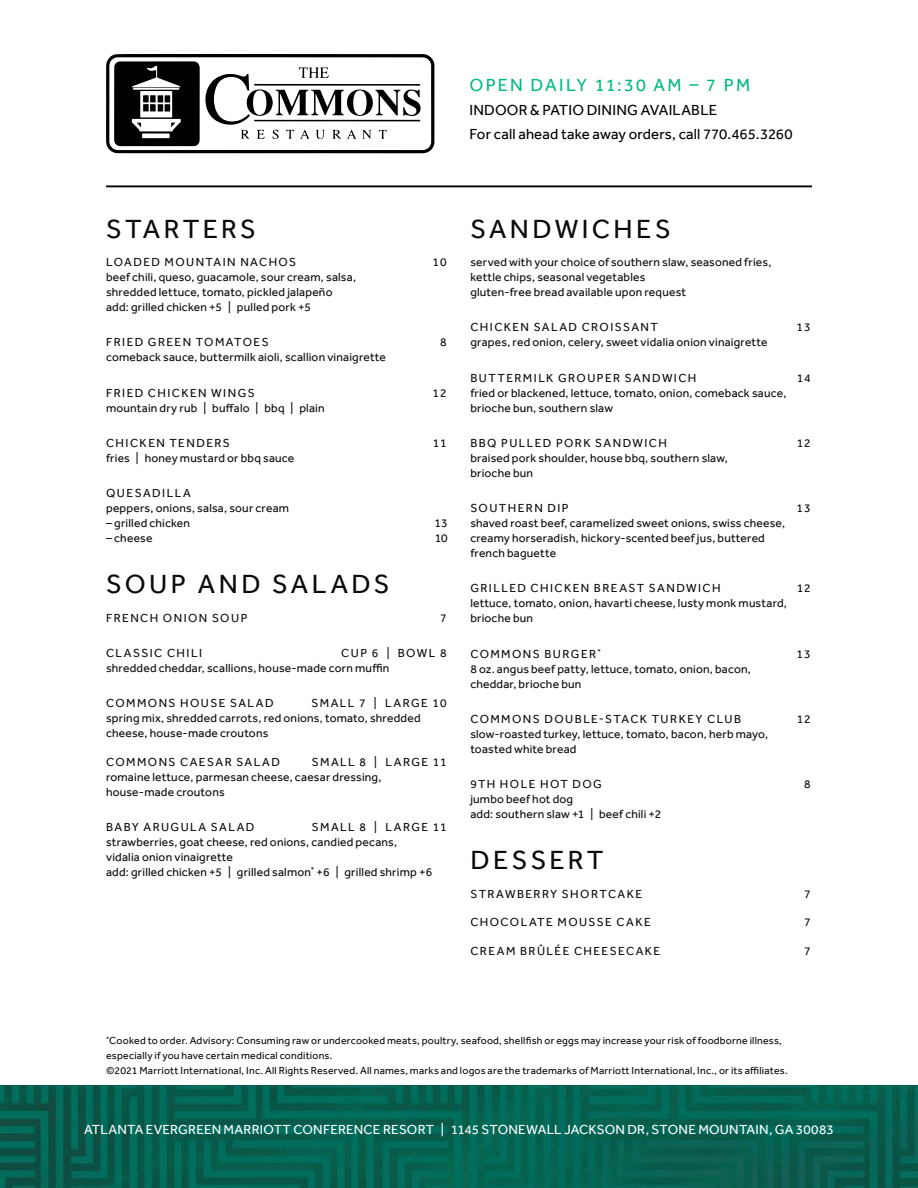
<style>
.page{position:relative;width:918px;height:1188px;background:#fff}
.page>*{position:absolute;margin:0;border:0;box-sizing:border-box;transform-origin:0 0}
.Headline{font:27px "Effra";letter-spacing:.13em;color:#0b0a0b}
.Main_Headline{font:27px "Effra";letter-spacing:.115em;color:#0b0a0b}
.Property_Name{font:18px "Effra";letter-spacing:.115em;color:#00b981}
.Address_MARSHA{font:15px "Effra";letter-spacing:.01em;color:#000}
.Address_MARSHA-2{font:13.5px "Effra";letter-spacing:.015em;color:#fff}
.Body_Copy{font:12px/15px "Effra";letter-spacing:.015em;color:#0b0a0b}
.Subheads{font:12px "Effra";letter-spacing:.12em;color:#0b0a0b}
.Body_Copy-2{font:10.5px/15px "Effra";letter-spacing:.02em;color:#0b0a0b}
</style>
<div class="page">
<img style="left:0;top:1085px;width:918px;height:103px">
<svg style="left:106px;top:54px;width:328px;height:99px"></svg>
<hr style="left:106px;top:185px;width:706px;height:2px;background:#000">
<p class="Property_Name" style="left:469px;top:74px;width:282px">OPEN DAILY 11:30 AM – 7 PM</p>
<p class="Address_MARSHA" style="left:469px;top:101px;width:249px">INDOOR &amp; PATIO DINING AVAILABLE</p>
<p class="Address_MARSHA" style="left:469px;top:125px;width:325px">For call ahead take away orders, call 770.465.3260</p>
<h1 class="Main_Headline" style="left:106px;top:213px;width:151px">STARTERS</h1>
<p class="Subheads" style="left:106px;top:255px;width:192px">LOADED MOUNTAIN NACHOS</p>
<p class="Subheads" style="left:433px;top:255px;width:16px">10</p>
<p class="Body_Copy" style="left:106px;top:270px;width:252px">beef chili, queso, guacamole, sour cream, salsa, shredded lettuce, tomato, pickled jalapeño</p>
<p class="Body_Copy" style="left:106px;top:300px;width:207px">add: grilled chicken +5 | pulled pork +5</p>
<p class="Subheads" style="left:106px;top:335px;width:164px">FRIED GREEN TOMATOES</p>
<p class="Subheads" style="left:440px;top:335px;width:8px">8</p>
<p class="Body_Copy" style="left:106px;top:350px;width:281px">comeback sauce, buttermilk aioli, scallion vinaigrette</p>
<p class="Subheads" style="left:106px;top:386px;width:150px">FRIED CHICKEN WINGS</p>
<p class="Subheads" style="left:432px;top:386px;width:16px">12</p>
<p class="Body_Copy" style="left:106px;top:400px;width:220px">mountain dry rub | buffalo | bbq | plain</p>
<p class="Subheads" style="left:106px;top:436px;width:125px">CHICKEN TENDERS</p>
<p class="Subheads" style="left:433px;top:436px;width:15px">11</p>
<p class="Body_Copy" style="left:106px;top:450px;width:190px">fries | honey mustard or bbq sauce</p>
<p class="Subheads" style="left:106px;top:486px;width:86px">QUESADILLA</p>
<p class="Body_Copy" style="left:106px;top:501px;width:185px">peppers, onions, salsa, sour cream</p>
<p class="Body_Copy" style="left:106px;top:516px;width:86px">– grilled chicken</p>
<p class="Body_Copy" style="left:435px;top:516px;width:15px">13</p>
<p class="Body_Copy" style="left:106px;top:531px;width:48px">– cheese</p>
<p class="Body_Copy" style="left:435px;top:531px;width:14px">10</p>
<p class="Headline" style="left:106px;top:568px;width:285px">SOUP AND SALADS</p>
<p class="Subheads" style="left:106px;top:611px;width:143px">FRENCH ONION SOUP</p>
<p class="Subheads" style="left:440px;top:611px;width:8px">7</p>
<p class="Subheads" style="left:106px;top:646px;width:97px">CLASSIC CHILI</p>
<p class="Subheads" style="left:341px;top:646px;width:107px">CUP 6 | BOWL 8</p>
<p class="Body_Copy" style="left:106px;top:660px;width:285px">shredded cheddar, scallions, house-made corn muffin</p>
<p class="Subheads" style="left:106px;top:696px;width:169px">COMMONS HOUSE SALAD</p>
<p class="Subheads" style="left:311px;top:696px;width:137px">SMALL 7 | LARGE 10</p>
<p class="Body_Copy" style="left:106px;top:711px;width:316px">spring mix, shredded carrots, red onions, tomato, shredded cheese, house-made croutons</p>
<p class="Subheads" style="left:106px;top:755px;width:175px">COMMONS CAESAR SALAD</p>
<p class="Subheads" style="left:312px;top:755px;width:136px">SMALL 8 | LARGE 11</p>
<p class="Body_Copy" style="left:106px;top:769px;width:277px">romaine lettuce, parmesan cheese, caesar dressing, house-made croutons</p>
<p class="Subheads" style="left:106px;top:820px;width:150px">BABY ARUGULA SALAD</p>
<p class="Subheads" style="left:312px;top:820px;width:136px">SMALL 8 | LARGE 11</p>
<p class="Body_Copy" style="left:106px;top:834px;width:293px">strawberries, goat cheese, red onions, candied pecans, vidalia onion vinaigrette</p>
<p class="Body_Copy" style="left:106px;top:864px;width:328px">add: grilled chicken +5 | grilled salmon<sup>*</sup> +6 | grilled shrimp +6</p>
<p class="Headline" style="left:470px;top:213px;width:202px">SANDWICHES</p>
<p class="Body_Copy" style="left:470px;top:255px;width:303px">served with your choice of southern slaw, seasoned fries, kettle chips, seasonal vegetables</p>
<p class="Body_Copy" style="left:470px;top:285px;width:217px">gluten-free bread available upon request</p>
<p class="Subheads" style="left:470px;top:320px;width:189px">CHICKEN SALAD CROISSANT</p>
<p class="Subheads" style="left:796px;top:320px;width:16px">13</p>
<p class="Body_Copy" style="left:470px;top:335px;width:299px">grapes, red onion, celery, sweet vidalia onion vinaigrette</p>
<p class="Subheads" style="left:470px;top:371px;width:228px">BUTTERMILK GROUPER SANDWICH</p>
<p class="Subheads" style="left:797px;top:371px;width:16px">14</p>
<p class="Body_Copy" style="left:470px;top:385px;width:318px">fried or blackened, lettuce, tomato, onion, comeback sauce, brioche bun, southern slaw</p>
<p class="Subheads" style="left:470px;top:436px;width:198px">BBQ PULLED PORK SANDWICH</p>
<p class="Subheads" style="left:797px;top:436px;width:16px">12</p>
<p class="Body_Copy" style="left:470px;top:450px;width:259px">braised pork shoulder, house bbq, southern slaw, brioche bun</p>
<p class="Subheads" style="left:470px;top:501px;width:100px">SOUTHERN DIP</p>
<p class="Subheads" style="left:796px;top:501px;width:16px">13</p>
<p class="Body_Copy" style="left:470px;top:516px;width:316px">shaved roast beef, caramelized sweet onions, swiss cheese, creamy horseradish, hickory-scented beef jus, buttered french baguette</p>
<p class="Subheads" style="left:470px;top:581px;width:252px">GRILLED CHICKEN BREAST SANDWICH</p>
<p class="Subheads" style="left:797px;top:581px;width:16px">12</p>
<p class="Body_Copy" style="left:470px;top:596px;width:318px">lettuce, tomato, onion, havarti cheese, lusty monk mustard, brioche bun</p>
<p class="Subheads" style="left:470px;top:647px;width:132px">COMMONS BURGER<sup>*</sup></p>
<p class="Subheads" style="left:797px;top:647px;width:16px">13</p>
<p class="Body_Copy" style="left:470px;top:661px;width:282px">8 oz. angus beef patty, lettuce, tomato, onion, bacon, cheddar, brioche bun</p>
<p class="Subheads" style="left:470px;top:712px;width:272px">COMMONS DOUBLE-STACK TURKEY CLUB</p>
<p class="Subheads" style="left:797px;top:712px;width:16px">12</p>
<p class="Body_Copy" style="left:470px;top:726px;width:299px">slow-roasted turkey, lettuce, tomato, bacon, herb mayo, toasted white bread</p>
<p class="Subheads" style="left:470px;top:777px;width:133px">9TH HOLE HOT DOG</p>
<p class="Subheads" style="left:804px;top:777px;width:8px">8</p>
<p class="Body_Copy" style="left:470px;top:792px;width:104px">jumbo beef hot dog</p>
<p class="Body_Copy" style="left:470px;top:807px;width:192px">add: southern slaw +1 | beef chili +2</p>
<p class="Headline" style="left:470px;top:844px;width:135px">DESSERT</p>
<p class="Subheads" style="left:470px;top:887px;width:173px">STRAWBERRY SHORTCAKE</p>
<p class="Subheads" style="left:804px;top:887px;width:8px">7</p>
<p class="Subheads" style="left:470px;top:915px;width:182px">CHOCOLATE MOUSSE CAKE</p>
<p class="Subheads" style="left:804px;top:915px;width:8px">7</p>
<p class="Subheads" style="left:470px;top:944px;width:191px">CREAM BRÛLÉE CHEESECAKE</p>
<p class="Subheads" style="left:804px;top:944px;width:8px">7</p>
<p class="Body_Copy-2" style="left:106px;top:1033px;width:677px"><sup>*</sup>Cooked to order. Advisory: Consuming raw or undercooked meats, poultry, seafood, shellfish or eggs may increase your risk of foodborne illness, especially if you have certain medical conditions.</p>
<p class="Body_Copy-2" style="left:106px;top:1063px;width:683px">©2021 Marriott International, Inc. All Rights Reserved. All names, marks and logos are the trademarks of Marriott International, Inc., or its affiliates.</p>
<p class="Address_MARSHA-2" style="left:84px;top:1121px;width:751px">ATLANTA EVERGREEN MARRIOTT CONFERENCE RESORT | 1145 STONEWALL JACKSON DR, STONE MOUNTAIN, GA 30083</p>
</div>
